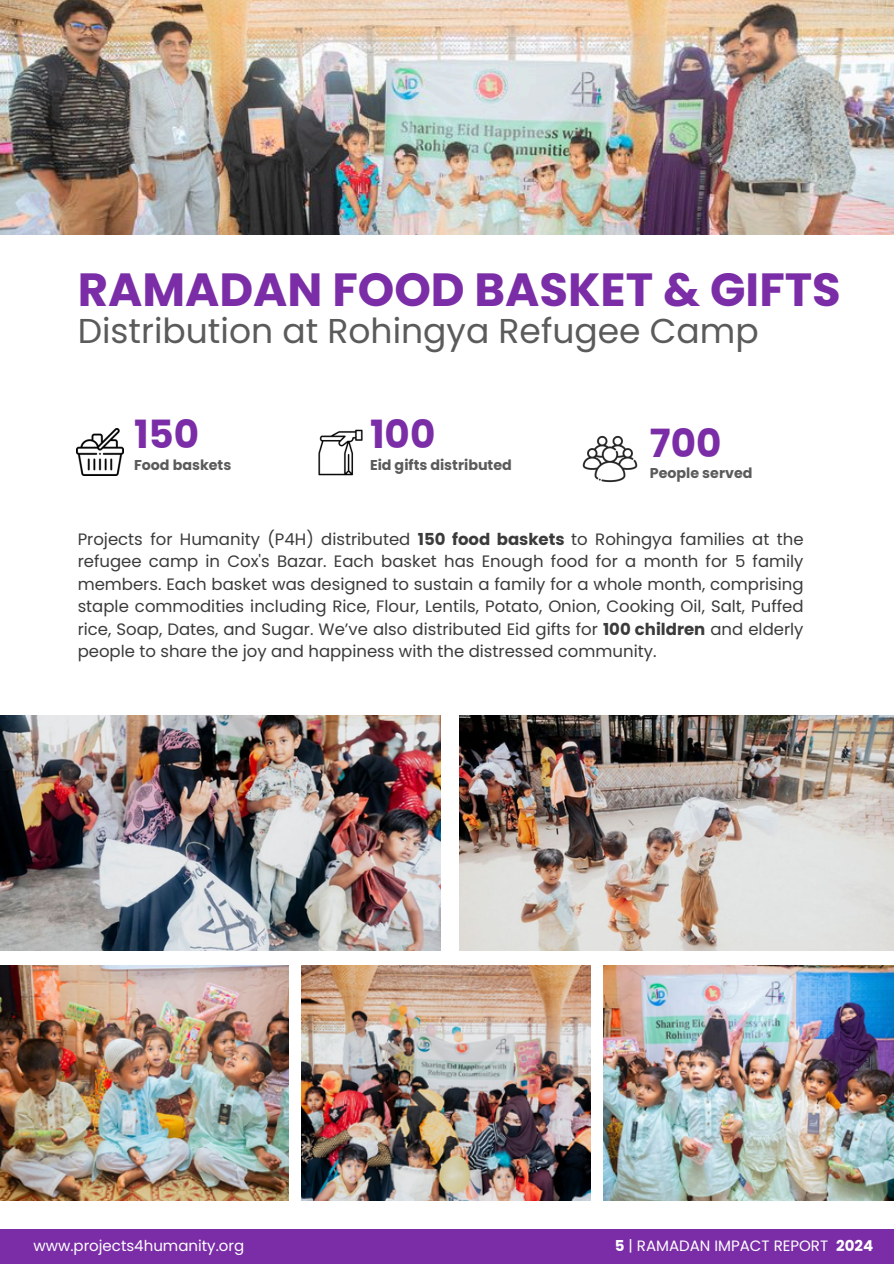
<style>
.page{position:relative;width:894px;height:1264px;background:#fff}
.page>*{position:absolute;margin:0;border:0;box-sizing:border-box;transform-origin:0 0}
.t1{font:700 46.5px "Poppins";color:#7a2da6}
.t2{font:700 38.85px "Poppins";color:#7a2da6}
.t3{font:34.5px "Poppins";color:#5b5b5b}
.t4{font:16.5px/22.5px "Poppins";color:#3b3b3b;text-align:justify}
.t5{font:15px "Poppins";color:#fff}
.t6{font:700 14.25px "Poppins";color:#5b5b5b}
.s1{font-weight:700}
</style>
<div class="page">
<div style="left:0;top:1228px;width:893px;height:35px;background:#7a2da6"></div>
<img style="left:0;top:965px;width:288px;height:234px">
<img style="left:301px;top:965px;width:289px;height:234px">
<img style="left:603px;top:965px;width:290px;height:234px">
<img style="left:318px;top:430px;width:45px;height:46px">
<img style="left:0;top:0;width:893px;height:234px">
<img style="left:0;top:716px;width:440px;height:234px">
<img style="left:459px;top:716px;width:434px;height:234px">
<img style="left:76px;top:429px;width:47px;height:47px">
<img style="left:582px;top:435px;width:56px;height:48px">
<p class="t1" style="left:78px;top:257px;width:764px">RAMADAN FOOD BASKET &amp; GIFTS</p>
<p class="t3" style="left:78px;top:307px;width:682px">Distribution at Rohingya Refugee Camp</p>
<h2 class="t2" style="left:134px;top:407px;width:67px">150</h2>
<h5 class="t2" style="left:370px;top:407px;width:67px">100</h5>
<p class="t2" style="left:649px;top:415px;width:73px">700</p>
<h2 class="t6" style="left:134px;top:455px;width:99px">Food baskets</h2>
<p class="t6" style="left:370px;top:455px;width:143px">Eid gifts distributed</p>
<p class="t6" style="left:649px;top:463px;width:104px">People served</p>
<p class="t4" style="left:78px;top:527px;width:727px">Projects for Humanity (P4H) distributed <span class="s1">150 food baskets</span> to Rohingya families at the refugee camp in Cox's Bazar. Each basket has Enough food for a month for 5 family members. Each basket was designed to sustain a family for a whole month, comprising staple commodities including Rice, Flour, Lentils, Potato, Onion, Cooking Oil, Salt, Puffed rice, Soap, Dates, and Sugar. We’ve also distributed Eid gifts for <span class="s1">100 children</span> and elderly people to share the joy and happiness with the distressed community.</p>
<p class="t5" style="left:33px;top:1234px;width:212px">www.projects4humanity.org</p>
<p class="t5" style="left:614px;top:1234px;width:260px"><span class="s1">5</span> | RAMADAN IMPACT REPORT <span class="s1">2024</span></p>
</div>
